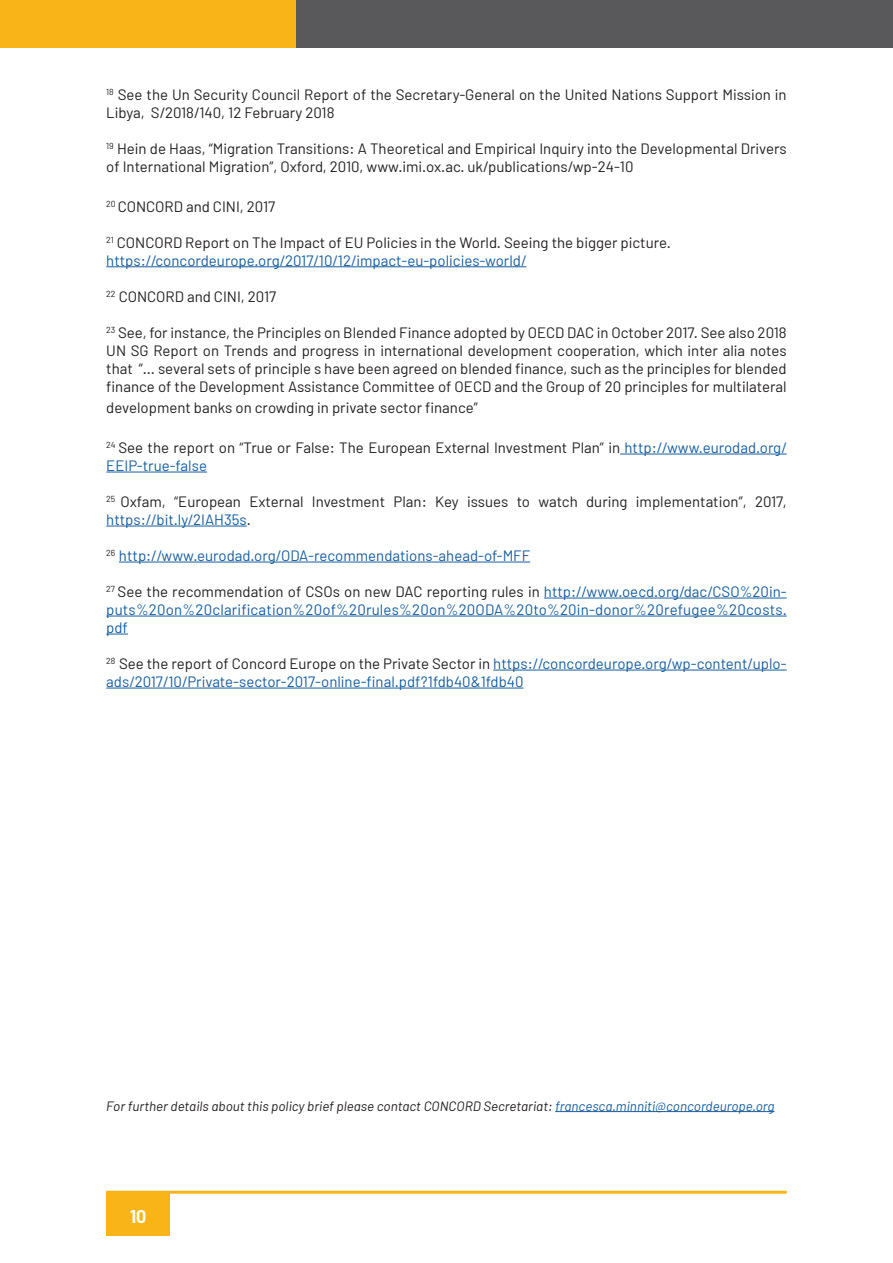
<style>
.page{position:relative;width:893px;height:1263px;background:#fff}
.page>*{position:absolute;margin:0;border:0;box-sizing:border-box;transform-origin:0 0}
.t1{font:700 18px "Barlow";color:#fff}
.t2{font:15px/18px "Barlow";color:#231f20}
.t3{font:15px/18px "Barlow";color:#175d9e;text-align:justify}
.t4{font:italic 13.5px "Barlow";color:#231f20}
.s1{color:#175d9e}
.s2{color:#231f20}
</style>
<div class="page">
<div style="left:1px;top:1px;width:296px;height:47px;background:#f9b517"></div>
<div style="left:297px;top:1px;width:596px;height:47px;background:#59585a"></div>
<hr style="left:106px;top:266px;width:420px;height:1px;background:#175d9e">
<hr style="left:620px;top:454px;width:167px;height:1px;background:#175d9e">
<hr style="left:106px;top:472px;width:101px;height:1px;background:#175d9e">
<hr style="left:106px;top:526px;width:141px;height:1px;background:#175d9e">
<hr style="left:119px;top:562px;width:411px;height:1px;background:#175d9e">
<hr style="left:544px;top:598px;width:243px;height:1px;background:#175d9e">
<hr style="left:106px;top:616px;width:681px;height:1px;background:#175d9e">
<svg style="left:106px;top:634px;width:22px;height:1px"></svg>
<hr style="left:493px;top:670px;width:294px;height:1px;background:#175d9e">
<hr style="left:106px;top:688px;width:418px;height:1px;background:#175d9e">
<hr style="left:555px;top:1111px;width:220px;height:1px;background:#175d9e">
<hr style="left:106px;top:1191px;width:681px;height:3px;background:#f9b517">
<div style="left:106px;top:1192px;width:64px;height:44px;background:#f9b517"></div>
<p class="t2" style="left:106px;top:85px;width:682px"><sup>18</sup> See the Un Security Council Report of the Secretary-General on the United Nations Support Mission in<br>Libya, S/2018/140, 12 February 2018</p>
<p class="t2" style="left:106px;top:139px;width:682px"><sup>19</sup> Hein de Haas, “Migration Transitions: A Theoretical and Empirical Inquiry into the Developmental Drivers of International Migration”, Oxford, 2010, www.imi.ox.ac. uk/publications/wp-24-10</p>
<p class="t2" style="left:106px;top:197px;width:170px"><sup>20</sup> CONCORD and CINI, 2017</p>
<p class="t2" style="left:106px;top:233px;width:566px"><sup>21</sup> CONCORD Report on The Impact of EU Policies in the World. Seeing the bigger picture.</p>
<p class="t3" style="left:106px;top:251px;width:422px">https://concordeurope.org/2017/10/12/impact-eu-policies-world/</p>
<p class="t2" style="left:106px;top:287px;width:171px"><sup>22</sup> CONCORD and CINI, 2017</p>
<p class="t2" style="left:106px;top:323px;width:682px;text-align:justify"><sup>23</sup> See, for instance, the Principles on Blended Finance adopted by OECD DAC in October 2017. See also 2018<br>UN SG Report on Trends and progress in international development cooperation, which inter alia notes that “... several sets of principle s have been agreed on blended finance, such as the principles for blended finance of the Development Assistance Committee of OECD and the Group of 20 principles for multilateral</p>
<p class="t2" style="left:106px;top:398px;width:373px">development banks on crowding in private sector finance”</p>
<p class="t2" style="left:106px;top:438px;width:682px"><sup>24</sup> See the report on “True or False: The European External Investment Plan” in <span class="s1">http://www.eurodad.org/<br>EEIP-true-false</span></p>
<p class="t2" style="left:106px;top:492px;width:682px"><sup>25</sup> Oxfam, “European External Investment Plan: Key issues to watch during implementation”, 2017, <span class="s1">https://bit.ly/2IAH35s</span>.</p>
<p class="t3" style="left:106px;top:546px;width:425px"><sup>26</sup> http://www.eurodad.org/ODA-recommendations-ahead-of-MFF</p>
<p class="t3" style="left:106px;top:582px;width:682px"><sup>27</sup> <span class="s2">See the recommendation of CSOs on new DAC reporting rules in</span> http://www.oecd.org/dac/CSO%20in&shy;puts%20on%20clarification%20of%20rules%20on%20ODA%20to%20in-donor%20refugee%20costs. pdf</p>
<p class="t3" style="left:106px;top:654px;width:682px"><sup>28</sup> <span class="s2">See the report of Concord Europe on the Private Sector in</span> https://concordeurope.org/wp-content/uplo&shy;ads/2017/10/Private-sector-2017-online-final.pdf?1fdb40&amp;1fdb40</p>
<p class="t4" style="left:106px;top:1097px;width:670px">For further details about this policy brief please contact CONCORD Secretariat: <span class="s1">francesca.minniti@concordeurope.org</span></p>
<p class="t1" style="left:130px;top:1205px;width:18px">10</p>
</div>
